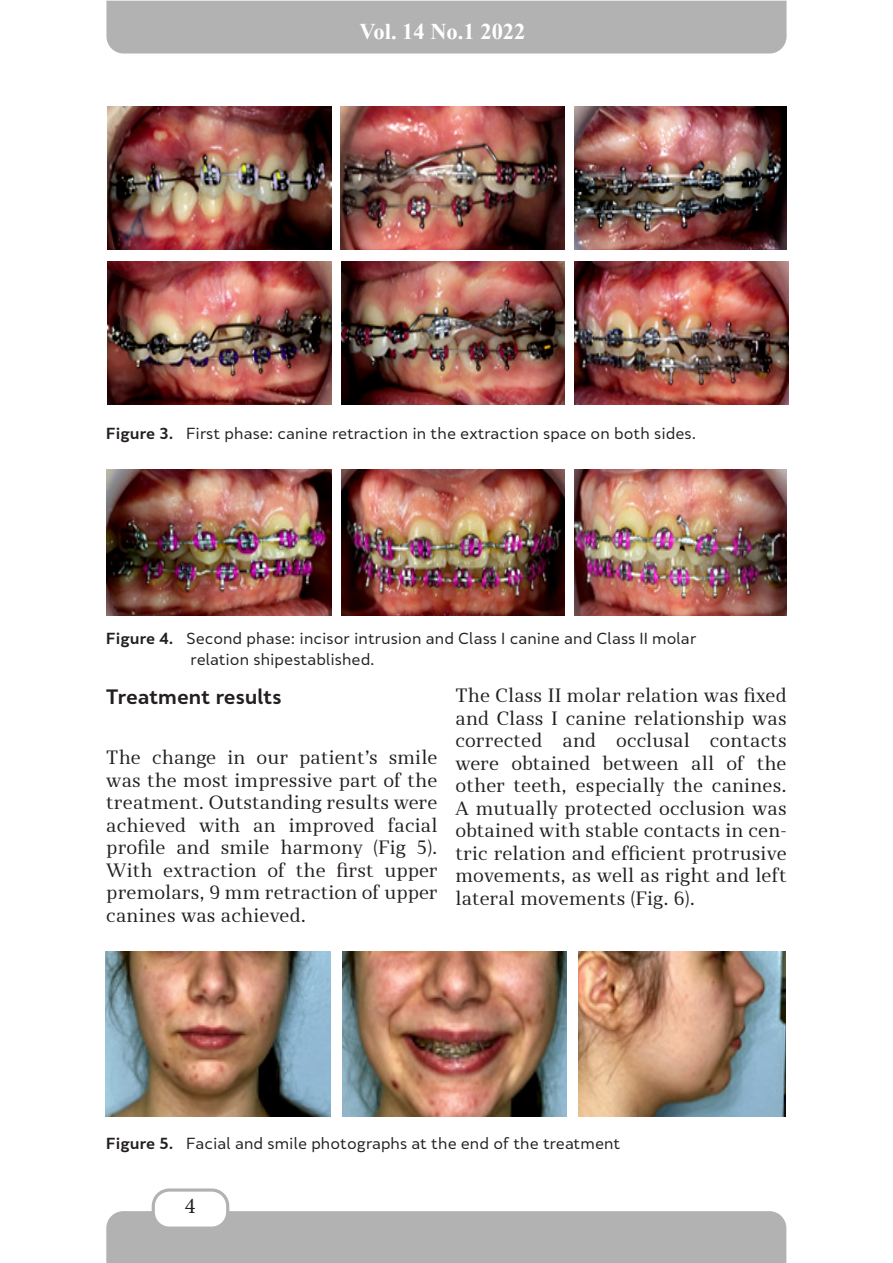
<style>
.page{position:relative;width:893px;height:1263px;background:#fff}
.page>*{position:absolute;margin:0;border:0;box-sizing:border-box;transform-origin:0 0}
.t1{font:700 22.5px "Times New Roman";color:#fff}
.t2{font:22.5px "Minion Pro";color:#231f20}
.t3{font:700 19.5px "Skola Sans";color:#231f20}
.t4{font:18px/22.5px "Skola Serif";letter-spacing:.01em;color:#231f20;text-align:justify}
.t5{font:15px "Skola Sans";color:#231f20}
.s1{font-weight:700}
</style>
<div class="page">
<div style="left:106px;top:1px;width:680px;height:53px;background:#b2b2b2"></div>
<div style="left:106px;top:1211px;width:680px;height:52px;background:#b2b2b2"></div>
<div style="left:153px;top:1190px;width:75px;height:38px;background:#fff;border-radius:16px"></div>
<div style="left:152px;top:1188px;width:77px;height:42px;border:3px solid #b2b2b2;border-radius:16px"></div>
<img style="left:107px;top:107px;width:224px;height:143px">
<img style="left:341px;top:107px;width:224px;height:143px">
<img style="left:574px;top:107px;width:213px;height:143px">
<img style="left:107px;top:261px;width:224px;height:144px">
<img style="left:342px;top:261px;width:223px;height:144px">
<img style="left:575px;top:261px;width:213px;height:144px">
<img style="left:107px;top:469px;width:224px;height:147px">
<img style="left:342px;top:469px;width:223px;height:147px">
<img style="left:575px;top:469px;width:212px;height:147px">
<img style="left:105px;top:951px;width:225px;height:165px">
<img style="left:343px;top:951px;width:224px;height:165px">
<img style="left:578px;top:951px;width:208px;height:165px">
<p class="t1" style="left:359px;top:15px;width:168px">Vol. 14 No.1 2022</p>
<p class="t5" style="left:106px;top:424px;width:591px"><span class="s1">Figure 3.</span> First phase: canine retraction in the extraction space on both sides.</p>
<p class="t5" style="left:106px;top:629px;width:591px"><span class="s1">Figure 4.</span> Second phase: incisor intrusion and Class I canine and Class II molar</p>
<p class="t5" style="left:191px;top:650px;width:185px">relation shipestablished.</p>
<p class="t3" style="left:106px;top:684px;width:177px">Treatment results</p>
<p class="t4" style="left:106px;top:746px;width:333px">The change in our patient’s smile was the most impressive part of the treatment. Outstanding results were achieved with an improved facial profile and smile harmony (Fig 5).<br>With extraction of the first upper premolars, 9 mm retraction of upper canines was achieved.</p>
<p class="t4" style="left:455px;top:684px;width:333px">The Class II molar relation was fixed and Class I canine relationship was corrected and occlusal contacts were obtained between all of the other teeth, especially the canines.<br>A mutually protected occlusion was obtained with stable contacts in cen&shy;tric relation and efficient protrusive movements, as well as right and left lateral movements (Fig. 6).</p>
<p class="t5" style="left:106px;top:1134px;width:516px"><span class="s1">Figure 5.</span> Facial and smile photographs at the end of the treatment</p>
<p class="t2" style="left:185px;top:1190px;width:12px">4</p>
</div>
